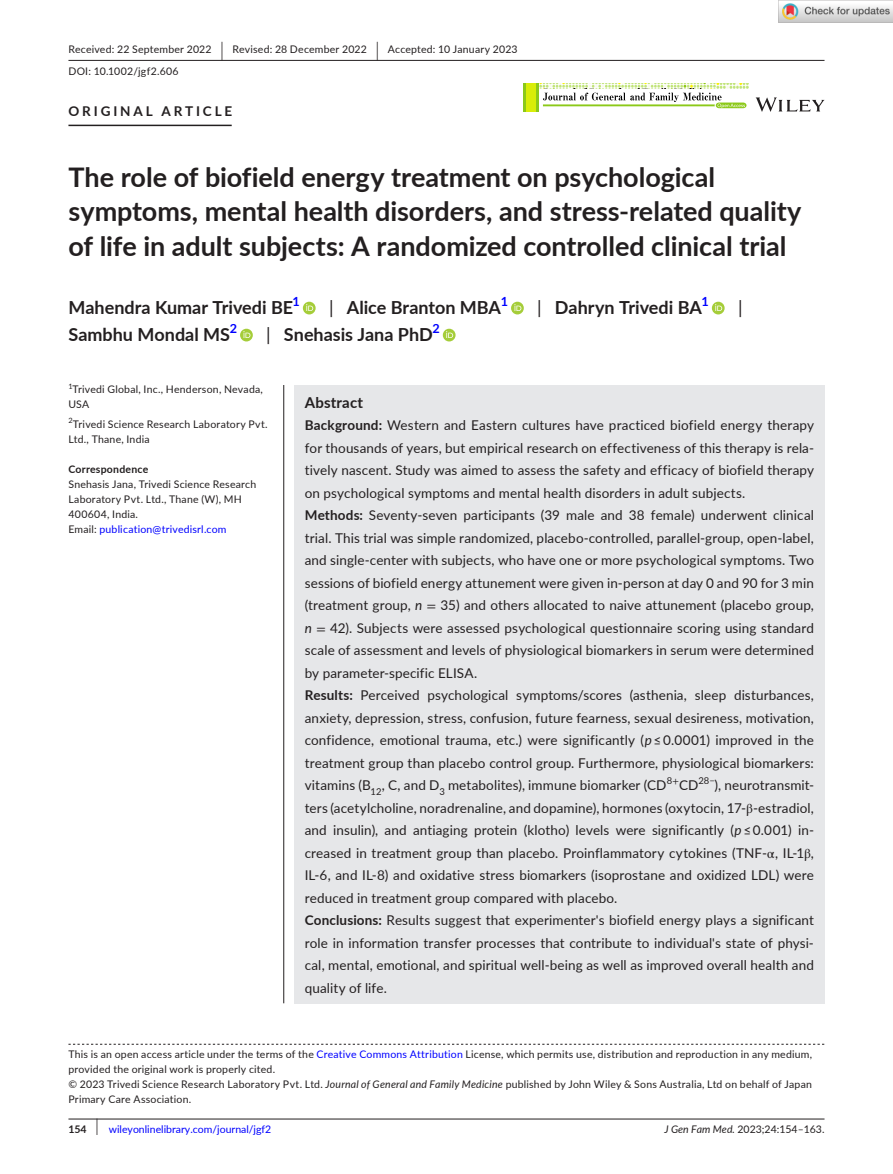
<style>
.page{position:relative;width:893px;height:1174px;background:#fff}
.page>*{position:absolute;margin:0;border:0;box-sizing:border-box;transform-origin:0 0}
.t1{font:700 27px/34.5px "Lato";color:#231f20}
.t2{font:700 18px "Lato";color:#231f20}
.t3{font:18px "Lato";color:#231f20}
.t4{font:700 15px "Lato";letter-spacing:.015em;color:#231f20}
.t5{font:13.5px/22.5px "Lato";letter-spacing:.01em;color:#231f20}
.t6{font:700 13.5px "Lato";letter-spacing:.215em;color:#231f20}
.t7{font:700 12.6px "Lato";color:#00f}
.t8{font:10.5px/15px "Lato";letter-spacing:.02em;color:#231f20}
.t9{font:10.5px "Lato";color:#00f}
.t10{font:10.5px "Lato";color:#231f20}
.t11{font:700 10.5px "Lato";letter-spacing:.02em;color:#231f20}
.t12{font:9.45px "Lato";color:#231f20}
.t13{font:7.35px "Lato";color:#231f20}
.s1{font-size:19.65px}
.s2{font-weight:400}
.s3{color:#00f}
.s4{font-weight:700}
.s5{font-style:italic}
.s6{font-family:"STIX"}
.s7{font-weight:700;color:#231f20}
.s8{font-size:17.4px;color:#231f20}
</style>
<div class="page">
<hr style="left:68px;top:1118px;width:756px;height:1px;background:#231f20">
<svg style="left:756px;top:97px;width:68px;height:15px"></svg>
<svg style="left:543px;top:93px;width:203px;height:15px"></svg>
<img style="left:540px;top:83px;width:208px;height:5px">
<div style="left:523px;top:83px;width:16px;height:29px;background:#8cc919"></div>
<div style="left:526px;top:83px;width:10px;height:29px;background:#d9ed09"></div>
<hr style="left:68px;top:60px;width:756px;height:1px;background:#231f20">
<hr style="left:68px;top:125px;width:164px;height:1px;background:#231f20">
<div style="left:303px;top:302px;width:13px;height:12px;background:#a5cd39;border-radius:50%"></div>
<svg style="left:306px;top:304px;width:7px;height:7px"></svg>
<svg style="left:511px;top:302px;width:13px;height:12px"></svg>
<svg style="left:514px;top:304px;width:7px;height:7px"></svg>
<div style="left:712px;top:302px;width:13px;height:12px;background:#a5cd39;border-radius:50%"></div>
<svg style="left:715px;top:304px;width:7px;height:7px"></svg>
<svg style="left:240px;top:329px;width:13px;height:12px"></svg>
<svg style="left:243px;top:331px;width:7px;height:7px"></svg>
<div style="left:443px;top:329px;width:13px;height:12px;background:#a5cd39;border-radius:50%"></div>
<svg style="left:446px;top:331px;width:7px;height:7px"></svg>
<svg style="left:68px;top:1043px;width:756px;height:1px"></svg>
<div style="left:294px;top:385px;width:530px;height:618px;background:#e6e7e9"></div>
<hr style="left:283px;top:385px;width:1px;height:618px;background:#231f20">
<img style="left:779px;top:0;width:114px;height:23px">
<p class="t8" style="left:68px;top:38px;width:451px;line-height:21.8px">Received: 22 September 2022 <span class="s1">|</span> Revised: 28 December 2022 <span class="s1">|</span> Accepted: 10 January 2023<br>DOI: 10.1002/jgf2.606</p>
<p class="t6" style="left:68px;top:101px;width:165px">ORIGINAL ARTICLE</p>
<h1 class="t1" style="left:68px;top:159px;width:734px">The role of biofield energy treatment on psychological symptoms, mental health disorders, and stress-related quality of life in adult subjects: A randomized controlled clinical trial</h1>
<h2 class="t2" style="left:68px;top:295px;width:226px">Mahendra Kumar Trivedi BE</h2>
<p class="t7" style="left:293px;top:292px;width:9px">1</p>
<h2 class="t2" style="left:329px;top:295px;width:173px"><span class="s2">|</span> Alice Branton MBA</h2>
<p class="t7" style="left:501px;top:292px;width:9px">1</p>
<h2 class="t2" style="left:537px;top:295px;width:166px"><span class="s2">|</span> Dahryn Trivedi BA</h2>
<p class="t7" style="left:702px;top:292px;width:9px">1</p>
<h2 class="t3" style="left:738px;top:295px;width:6px">|</h2>
<h2 class="t2" style="left:68px;top:322px;width:163px">Sambhu Mondal MS</h2>
<p class="t7" style="left:230px;top:319px;width:9px">2</p>
<h2 class="t2" style="left:266px;top:322px;width:168px"><span class="s2">|</span> Snehasis Jana PhD</h2>
<p class="t7" style="left:432px;top:319px;width:9px">2</p>
<p class="t13" style="left:68px;top:381px;width:6px">1</p>
<p class="t8" style="left:68px;top:382px;width:196px;text-indent:4px">Trivedi Global, Inc., Henderson, Nevada,<br>USA</p>
<p class="t8" style="left:68px;top:416px;width:201px"><sup>2</sup>Trivedi Science Research Laboratory Pvt.<br>Ltd., Thane, India</p>
<p class="t11" style="left:68px;top:461px;width:81px">Correspondence</p>
<p class="t8" style="left:68px;top:476px;width:189px">Snehasis Jana, Trivedi Science Research<br>Laboratory Pvt. Ltd., Thane (W), MH<br>400604, India.<br>Email: <span class="s3">publication@trivedisrl.com</span></p>
<p class="t4" style="left:305px;top:391px;width:60px">Abstract</p>
<p class="t5" style="left:305px;top:413px;width:511px"><span class="s4">Background:</span> Western and Eastern cultures have practiced biofield energy therapy for thousands of years, but empirical research on effectiveness of this therapy is rela&shy;tively nascent. Study was aimed to assess the safety and efficacy of biofield therapy on psychological symptoms and mental health disorders in adult subjects.<br><span class="s4">Methods:</span> Seventy-seven participants (39 male and 38 female) underwent clinical trial. This trial was simple randomized, placebo-controlled, parallel-group, open-label, and single-center with subjects, who have one or more psychological symptoms. Two sessions of biofield energy attunement were given in-person at day 0 and 90 for 3 min (treatment group, <span class="s5">n</span> <span class="s6">=</span> 35) and others allocated to naive attunement (placebo group, <span class="s5">n</span> <span class="s6">=</span> 42). Subjects were assessed psychological questionnaire scoring using standard scale of assessment and levels of physiological biomarkers in serum were determined by parameter-specific ELISA.<br><span class="s4">Results:</span> Perceived psychological symptoms/scores (asthenia, sleep disturbances, anxiety, depression, stress, confusion, future fearness, sexual desireness, motivation, confidence, emotional trauma, etc.) were significantly (<span class="s5">p</span> ≤ 0.0001) improved in the treatment group than placebo control group. Furthermore, physiological biomarkers: vitamins (B<sub>12</sub>, C, and D<sub>3</sub> metabolites), immune biomarker (CD</p>
<p class="t12" style="left:667px;top:774px;width:14px">8<span class="s6">+</span></p>
<p class="t5" style="left:679px;top:773px;width:21px">CD</p>
<p class="t12" style="left:698px;top:774px;width:18px">28−</p>
<p class="t5" style="left:305px;top:773px;width:511px;text-indent:410px">), neurotransmit&shy;ters (acetylcholine, noradrenaline, and dopamine), hormones (oxytocin, 17-<span class="s6">β</span>-estradiol, and insulin), and antiaging protein (klotho) levels were significantly (<span class="s5">p</span> ≤ 0.001) in&shy;creased in treatment group than placebo. Proinflammatory cytokines (TNF-<span class="s6">α</span>, IL-1<span class="s6">β</span>, IL-6, and IL-8) and oxidative stress biomarkers (isoprostane and oxidized LDL) were reduced in treatment group compared with placebo.<br><span class="s4">Conclusions:</span> Results suggest that experimenter's biofield energy plays a significant role in information transfer processes that contribute to individual's state of physi&shy;cal, mental, emotional, and spiritual well-being as well as improved overall health and quality of life.</p>
<p class="t8" style="left:68px;top:1046px;width:745px">This is an open access article under the terms of the <span class="s3">Creative Commons Attribution</span> License, which permits use, distribution and reproduction in any medium, provided the original work is properly cited.<br>© 2023 Trivedi Science Research Laboratory Pvt. Ltd. <span class="s5">Journal of General and Family Medicine</span> published by John Wiley &amp; Sons Australia, Ltd on behalf of Japan Primary Care Association.</p>
<p class="t9" style="left:68px;top:1121px;width:204px"><span class="s7">154</span> <span class="s8">|</span> wileyonlinelibrary.com/journal/jgf2</p>
<p class="t10" style="left:664px;top:1121px;width:162px"><span class="s5">J Gen Fam Med.</span> 2023;24:154–163.</p>
</div>
